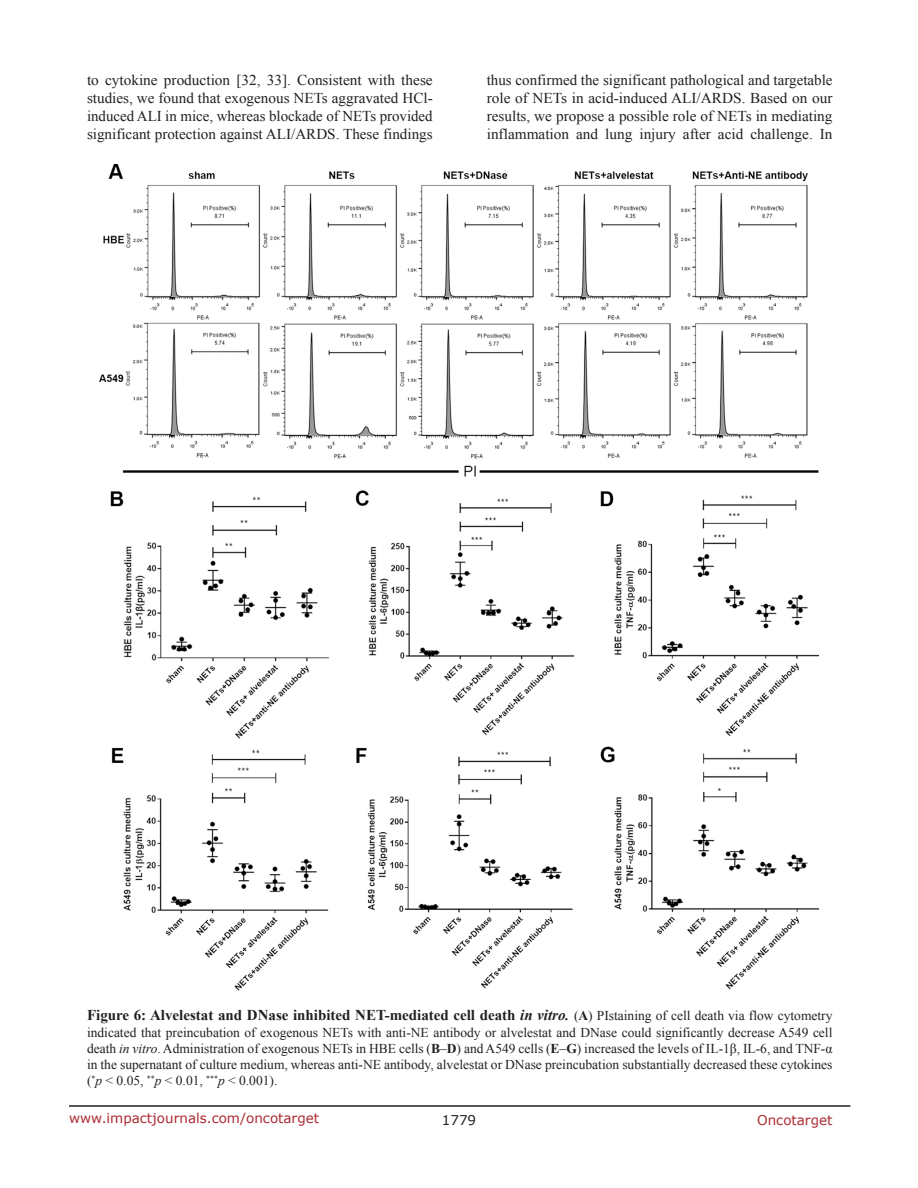
<style>
.page{position:relative;width:918px;height:1188px;background:#fff}
.page>*{position:absolute;margin:0;border:0;box-sizing:border-box;transform-origin:0 0}
.BodyText{font:15px/18px "Times New Roman";color:#231f20;text-align:justify}
.FigureText{font:700 15px "Times New Roman";color:#231f20}
.FigureText-2{font:13.5px/16.2px "Times New Roman";color:#231f20;text-align:justify}
.t1{font:13.5px "Verdana";color:#ac2b31}
.t2{font:13.5px "Verdana";color:#231f20}
.s1{font-style:italic}
.s2{font-weight:400;font-size:13.5px}
.s3{font-size:13.5px}
.s4{font-weight:700}
</style>
<div class="page">
<hr style="left:69px;top:1105px;width:781px;height:2px;background:#231f20">
<img style="left:99px;top:164px;width:720px;height:826px">
<p class="BodyText" style="left:87px;top:71px;width:347px">to cytokine production [32, 33]. Consistent with these studies, we found that exogenous NETs aggravated HCl&shy;induced ALI in mice, whereas blockade of NETs provided significant protection against ALI/ARDS. These findings</p>
<p class="BodyText" style="left:487px;top:71px;width:347px">thus confirmed the significant pathological and targetable role of NETs in acid-induced ALI/ARDS. Based on our results, we propose a possible role of NETs in mediating inflammation and lung injury after acid challenge. In</p>
<p class="FigureText" style="left:87px;top:1005px;width:747px">Figure 6: Alvelestat and DNase inhibited NET-mediated cell death <span class="s1">in vitro.</span> <span class="s2">(</span><span class="s3">A</span><span class="s2">) PIstaining of cell death via flow cytometry</span></p>
<p class="FigureText-2" style="left:87px;top:1024px;width:747px">indicated that preincubation of exogenous NETs with anti-NE antibody or alvelestat and DNase could significantly decrease A549 cell death <span class="s1">in vitro</span>. Administration of exogenous NETs in HBE cells (<span class="s4">B</span>–<span class="s4">D</span>) and A549 cells (<span class="s4">E</span>–<span class="s4">G</span>) increased the levels of IL-1β, IL-6, and TNF-α in the supernatant of culture medium, whereas anti-NE antibody, alvelestat or DNase preincubation substantially decreased these cytokines (<sup>*</sup><span class="s1">p</span> &lt; 0.05, <sup>**</sup><span class="s1">p</span> &lt; 0.01, <sup>***</sup><span class="s1">p</span> &lt; 0.001).</p>
<p class="t1" style="left:69px;top:1109px;width:252px">www.impactjournals.com/oncotarget</p>
<p class="t2" style="left:442px;top:1111px;width:36px">1779</p>
<p class="t1" style="left:757px;top:1111px;width:77px">Oncotarget</p>
</div>
